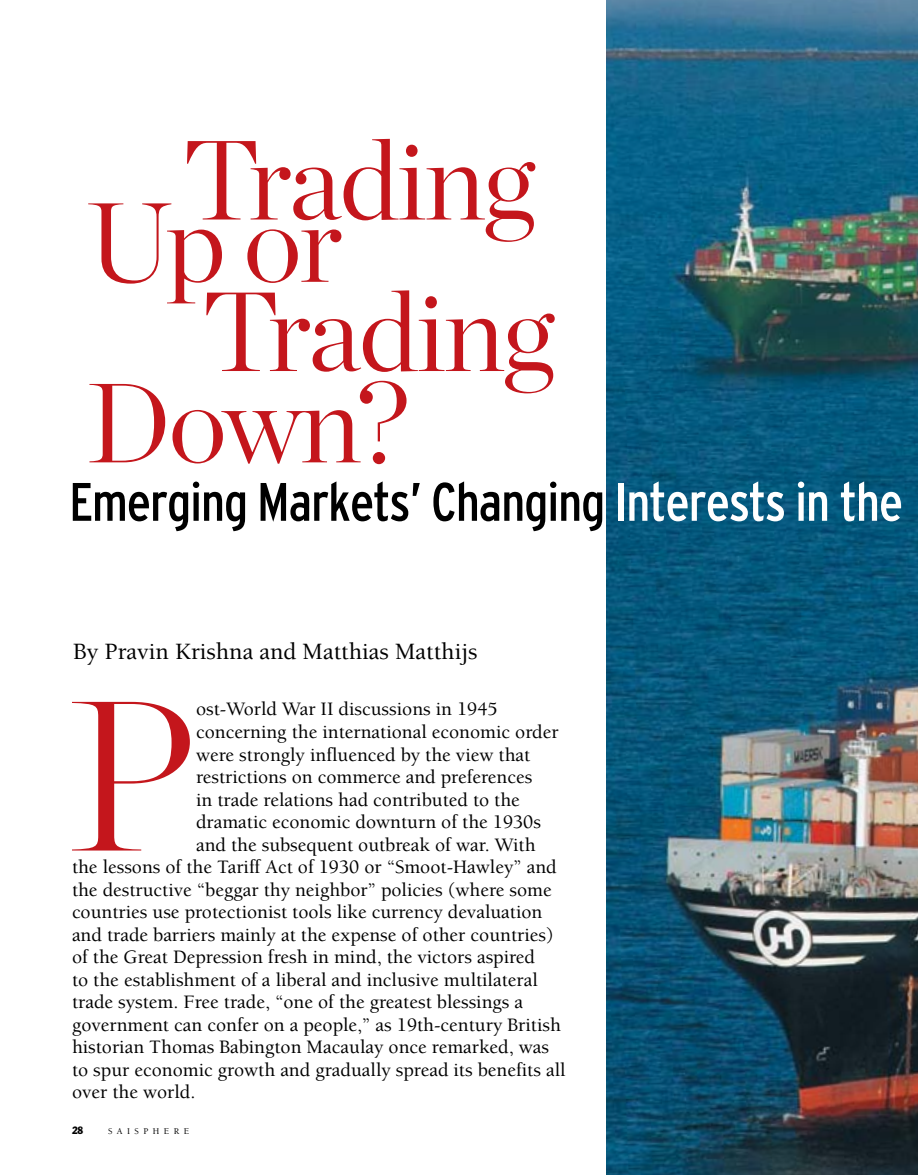
<style>
.page{position:relative;width:918px;height:1175px;background:#fff}
.page>*{position:absolute;margin:0;border:0;box-sizing:border-box;transform-origin:0 0}
.t1{font:200 213.15px "Chronicle Display";color:#c4161c}
.t2{font:300 112.5px "Chronicle Display";letter-spacing:-.02em;color:#c4161c}
.t3{font:condensed 54px "Interstate";letter-spacing:-.02em;color:#000}
.t4{font:500 24px "Berkeley";color:#000}
.t5{font:500 19.5px "Berkeley";color:#000}
.t6{font:condensed 10.5px "Franklin Gothic";color:#000}
.t7{font:500 9px "Berkeley";letter-spacing:.5em;color:#000}
.s1{color:#fff}
</style>
<div class="page">
<img style="left:607px;top:0;width:311px;height:1174px">
<h2 class="t2" style="left:183px;top:94px;width:354px">Trading</h2>
<h2 class="t2" style="left:86px;top:157px;width:258px">Up or</h2>
<h2 class="t2" style="left:202px;top:246px;width:354px">Trading</h2>
<h2 class="t2" style="left:86px;top:337px;width:324px">Down?</h2>
<h3 class="t3" style="left:69px;top:471px;width:836px">Emerging Markets’ Changing <span class="s1">Interests in the</span></h3>
<p class="t4" style="left:74px;top:638px;width:405px">By Pravin Krishna and Matthias Matthijs</p>
<h1 class="t1" style="left:68px;top:614px;width:130px">P</h1>
<p class="t5" style="left:196px;top:699px;width:303px">ost-World War II discussions in 1945</p>
<p class="t5" style="left:196px;top:721px;width:364px">concerning the international economic order</p>
<p class="t5" style="left:196px;top:744px;width:336px">were strongly influenced by the view that</p>
<p class="t5" style="left:196px;top:766px;width:338px">restrictions on commerce and preferences</p>
<p class="t5" style="left:196px;top:789px;width:325px">in trade relations had contributed to the</p>
<p class="t5" style="left:196px;top:811px;width:346px">dramatic economic downturn of the 1930s</p>
<p class="t5" style="left:196px;top:834px;width:341px">and the subsequent outbreak of war. With</p>
<p class="t5" style="left:72px;top:856px;width:486px">the lessons of the Tariff Act of 1930 or “Smoot-Hawley” and</p>
<p class="t5" style="left:72px;top:879px;width:481px">the destructive “beggar thy neighbor” policies (where some</p>
<p class="t5" style="left:72px;top:901px;width:472px">countries use protectionist tools like currency devaluation</p>
<p class="t5" style="left:72px;top:924px;width:483px">and trade barriers mainly at the expense of other countries)</p>
<p class="t5" style="left:72px;top:946px;width:465px">of the Great Depression fresh in mind, the victors aspired</p>
<p class="t5" style="left:72px;top:969px;width:467px">to the establishment of a liberal and inclusive multilateral</p>
<p class="t5" style="left:72px;top:991px;width:453px">trade system. Free trade, “one of the greatest blessings a</p>
<p class="t5" style="left:72px;top:1014px;width:490px">government can confer on a people,” as 19th-century British</p>
<p class="t5" style="left:72px;top:1036px;width:479px">historian Thomas Babington Macaulay once remarked, was</p>
<p class="t5" style="left:72px;top:1059px;width:495px">to spur economic growth and gradually spread its benefits all</p>
<p class="t5" style="left:72px;top:1081px;width:125px">over the world.</p>
<p class="t6" style="left:72px;top:1124px;width:13px">28</p>
<p class="t7" style="left:108px;top:1126px;width:83px">SAISPHERE</p>
</div>
